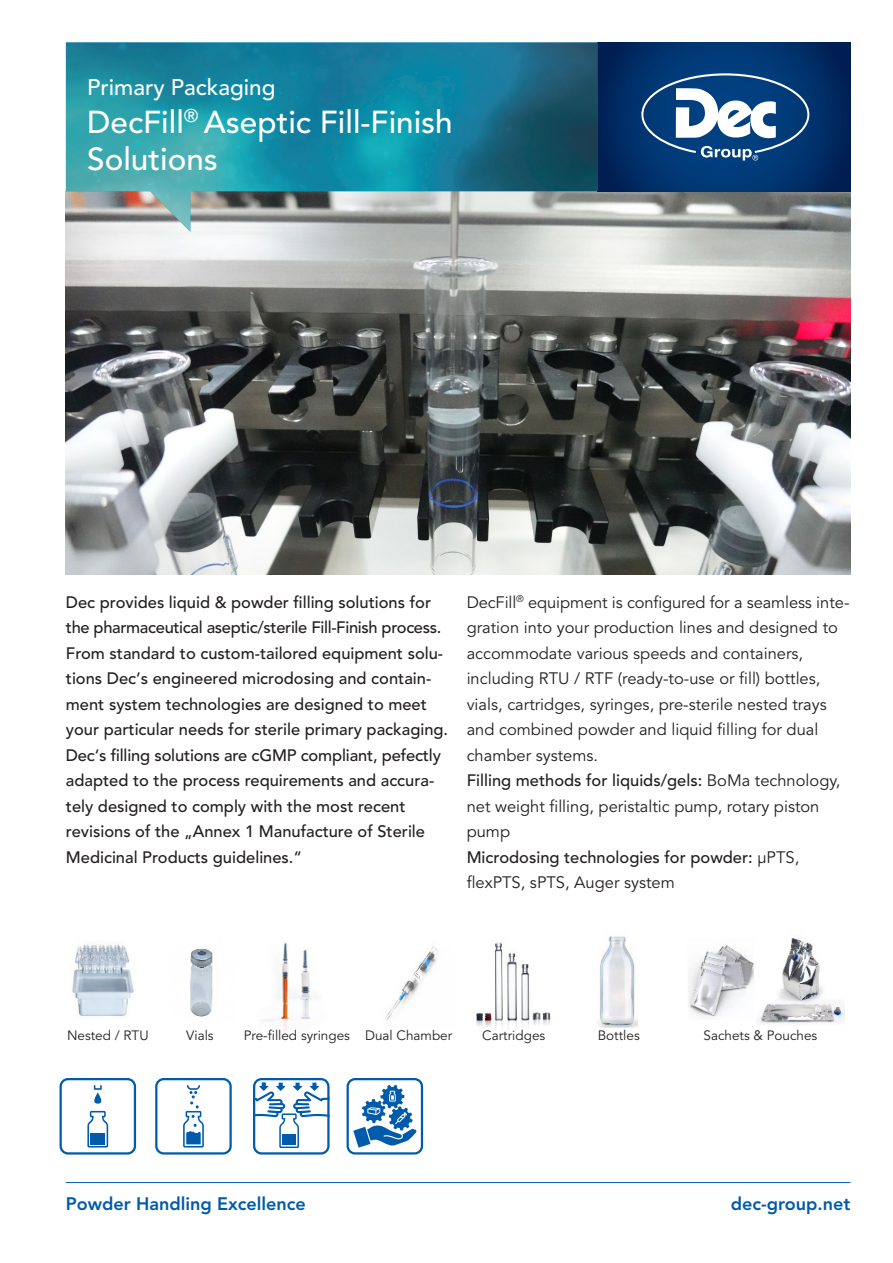
<style>
.page{position:relative;width:893px;height:1263px;background:#fff}
.page>*{position:absolute;margin:0;border:0;box-sizing:border-box;transform-origin:0 0}
.t1{font:500 31.5px "Avenir LT Std";color:#fff}
.t2{font:500 22.5px "Avenir LT Std";color:#fff}
.t3{font:800 18px "Avenir LT Std";color:#015aaa}
.t4{font:500 16.5px/25.5px "Avenir LT Std";color:#231f20}
.t5{font:16.5px/25.5px "Avenir LT Std";color:#231f20}
.t6{font:13.5px "Avenir LT Std";color:#231f20}
.s1{font-weight:500}
.s2{font-weight:400}
</style>
<div class="page">
<img style="left:66px;top:191px;width:784px;height:383px">
<hr style="left:66px;top:1182px;width:784px;height:1px;background:#015aaa">
<svg style="left:597px;top:43px;width:253px;height:148px;background:#002f68"></svg>
<svg style="left:641px;top:73px;width:168px;height:87px"></svg>
<img style="left:66px;top:43px;width:531px;height:189px">
<svg style="left:256px;top:1082px;width:71px;height:66px"></svg>
<div style="left:253px;top:1078px;width:77px;height:76px;border:2px solid #015aaa;border-radius:7px"></div>
<svg style="left:353px;top:1085px;width:63px;height:63px"></svg>
<div style="left:347px;top:1078px;width:76px;height:76px;border:2px solid #015aaa;border-radius:7px"></div>
<img style="left:72px;top:936px;width:773px;height:95px">
<svg style="left:183px;top:1085px;width:21px;height:62px"></svg>
<div style="left:155px;top:1078px;width:77px;height:76px;border:2px solid #015aaa;border-radius:7px"></div>
<svg style="left:87px;top:1111px;width:21px;height:36px"></svg>
<svg style="left:94px;top:1092px;width:7px;height:11px"></svg>
<div style="left:91px;top:1133px;width:14px;height:11px;background:#015aaa"></div>
<svg style="left:94px;top:1085px;width:8px;height:5px"></svg>
<div style="left:60px;top:1078px;width:76px;height:76px;border:2px solid #015aaa;border-radius:7px"></div>
<p class="t2" style="left:87px;top:74px;width:190px">Primary Packaging</p>
<p class="t1" style="left:87px;top:103px;width:367px">DecFill<sup>®</sup> Aseptic Fill-Finish</p>
<p class="t1" style="left:87px;top:141px;width:132px">Solutions</p>
<p class="t4" style="left:66px;top:590px;width:384px">Dec provides liquid &amp; powder filling solutions for the pharmaceutical aseptic/sterile Fill-Finish process.<br>From standard to custom-tailored equipment solu&shy;tions Dec‘s engineered microdosing and contain&shy;ment system technologies are designed to meet your particular needs for sterile primary packaging.<br>Dec‘s filling solutions are cGMP compliant, pefectly adapted to the process requirements and accura&shy;tely designed to comply with the most recent revisions of the „Annex 1 Manufacture of Sterile Medicinal Products guidelines.“</p>
<p class="t5" style="left:467px;top:590px;width:384px">DecFill<sup>®</sup> equipment is configured for a seamless inte&shy;gration into your production lines and designed to accommodate various speeds and containers, including RTU / RTF (ready-to-use or fill) bottles, vials, cartridges, syringes, pre-sterile nested trays and combined powder and liquid filling for dual chamber systems.</p>
<p class="t5" style="left:467px;top:768px;width:375px"><span class="s1">Filling methods for liquids/gels:</span> BoMa technology, net weight filling, peristaltic pump, rotary piston pump</p>
<p class="t4" style="left:467px;top:845px;width:334px">Microdosing technologies for powder: <span class="s2">μPTS, flexPTS, sPTS, Auger system</span></p>
<p class="t6" style="left:67px;top:1027px;width:83px">Nested / RTU</p>
<p class="t6" style="left:186px;top:1027px;width:29px">Vials</p>
<p class="t6" style="left:244px;top:1027px;width:210px">Pre-filled syringes Dual Chamber</p>
<p class="t6" style="left:482px;top:1027px;width:64px">Cartridges</p>
<p class="t6" style="left:598px;top:1027px;width:43px">Bottles</p>
<p class="t6" style="left:704px;top:1027px;width:115px">Sachets &amp; Pouches</p>
<p class="t3" style="left:66px;top:1193px;width:242px">Powder Handling Excellence</p>
<p class="t3" style="left:731px;top:1193px;width:121px">dec-group.net</p>
</div>
